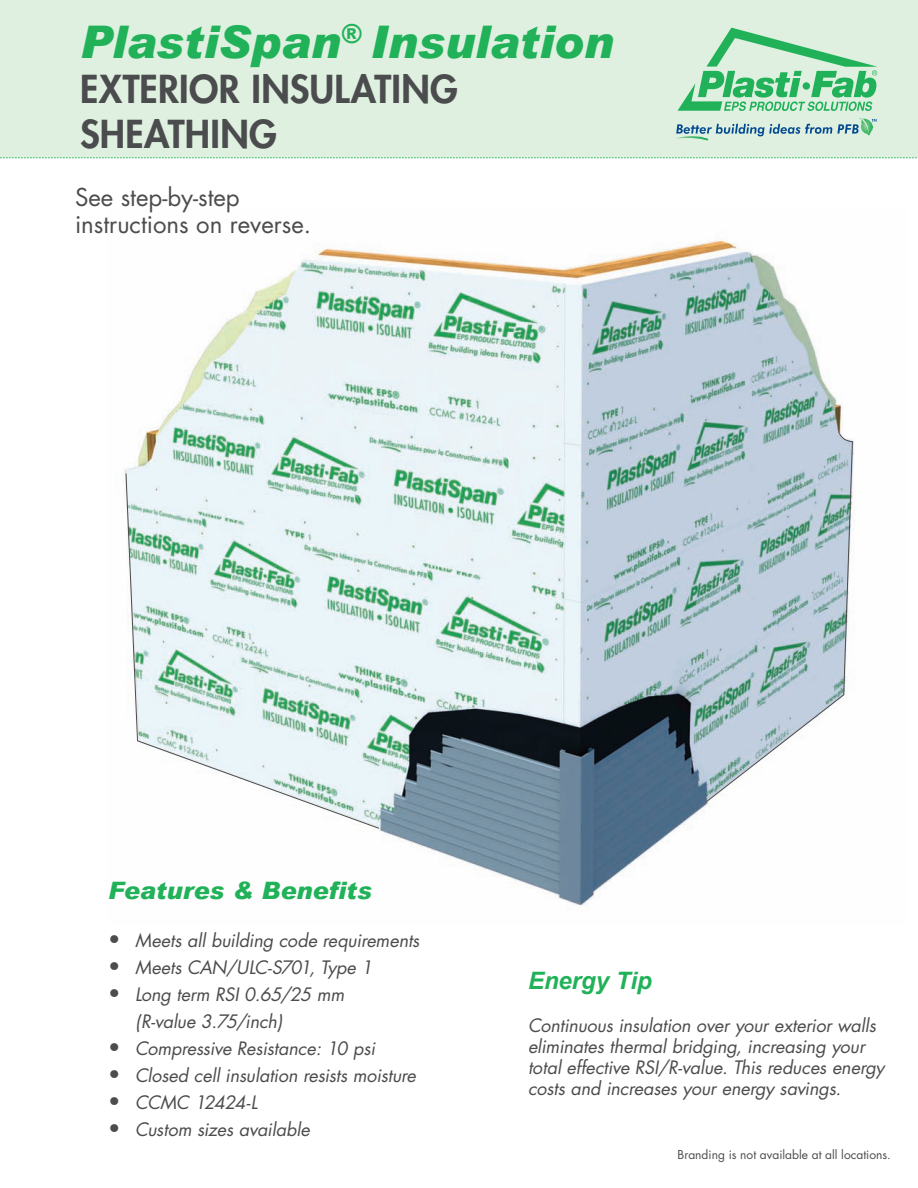
<style>
.page{position:relative;width:918px;height:1188px;background:#fff}
.page>*{position:absolute;margin:0;border:0;box-sizing:border-box;transform-origin:0 0}
.t1{font:italic 900 45px "Arial";letter-spacing:-.005em;color:#21b259}
.t2{font:800 37.5px/45px "Futura";letter-spacing:.01em;color:#4b4c4d}
.t3{font:24px/27px "Futura";color:#4b4c4d}
.t4{font:italic 900 24px "Arial";letter-spacing:.005em;color:#21b259}
.t5{font:italic 700 24px "Arial";color:#21b259}
.t6{font:italic 18px/21px "Futura";letter-spacing:-.005em;color:#4b4c4d}
.t7{font:italic 18px "Futura";letter-spacing:-.035em;color:#4b4c4d}
.t8{font:12px "Futura";color:#4b4c4d}
.s1{font-style:normal;font-size:21px}
</style>
<div class="page">
<div style="left:0;top:0;width:918px;height:157px;background:#dff0e1"></div>
<svg style="left:676px;top:118px;width:201px;height:22px"></svg>
<svg style="left:678px;top:28px;width:200px;height:83px"></svg>
<svg style="left:0;top:158px;width:917px;height:1px"></svg>
<img style="left:124px;top:238px;width:731px;height:671px">
<svg style="left:126px;top:473px;width:253px;height:356px"></svg>
<svg style="left:706px;top:433px;width:147px;height:369px"></svg>
<h1 class="t1" style="left:80px;top:14px;width:535px">PlastiSpan<sup>®</sup> Insulation</h1>
<h2 class="t2" style="left:80px;top:67px;width:379px">EXTERIOR INSULATING<br>SHEATHING</h2>
<h3 class="t3" style="left:75px;top:184px;width:238px">See step-by-step instructions on reverse.</h3>
<h3 class="t4" style="left:108px;top:876px;width:265px">Features &amp; Benefits</h3>
<p class="t6" style="left:108px;top:930px;width:313px"><span class="s1">•</span> Meets all building code requirements</p>
<p class="t6" style="left:108px;top:957px;width:266px"><span class="s1">•</span> Meets CAN/ULC-S701, Type 1</p>
<p class="t6" style="left:135px;top:981px;width:211px;line-height:27px;text-indent:-27px"><span class="s1">•</span> Long term RSI 0.65/25 mm (R-value 3.75/inch)</p>
<p class="t6" style="left:108px;top:1038px;width:269px"><span class="s1">•</span> Compressive Resistance: 10 psi</p>
<p class="t6" style="left:108px;top:1065px;width:309px"><span class="s1">•</span> Closed cell insulation resists moisture</p>
<p class="t7" style="left:108px;top:1091px;width:151px"><span class="s1">•</span> CCMC 12424-L</p>
<p class="t6" style="left:108px;top:1119px;width:203px"><span class="s1">•</span> Custom sizes available</p>
<h3 class="t5" style="left:528px;top:964px;width:125px">Energy Tip</h3>
<p class="t6" style="left:528px;top:1015px;width:358px">Continuous insulation over your exterior walls eliminates thermal bridging, increasing your total effective RSI/R-value. This reduces energy costs and increases your energy savings.</p>
<p class="t8" style="left:678px;top:1147px;width:215px">Branding is not available at all locations.</p>
</div>
